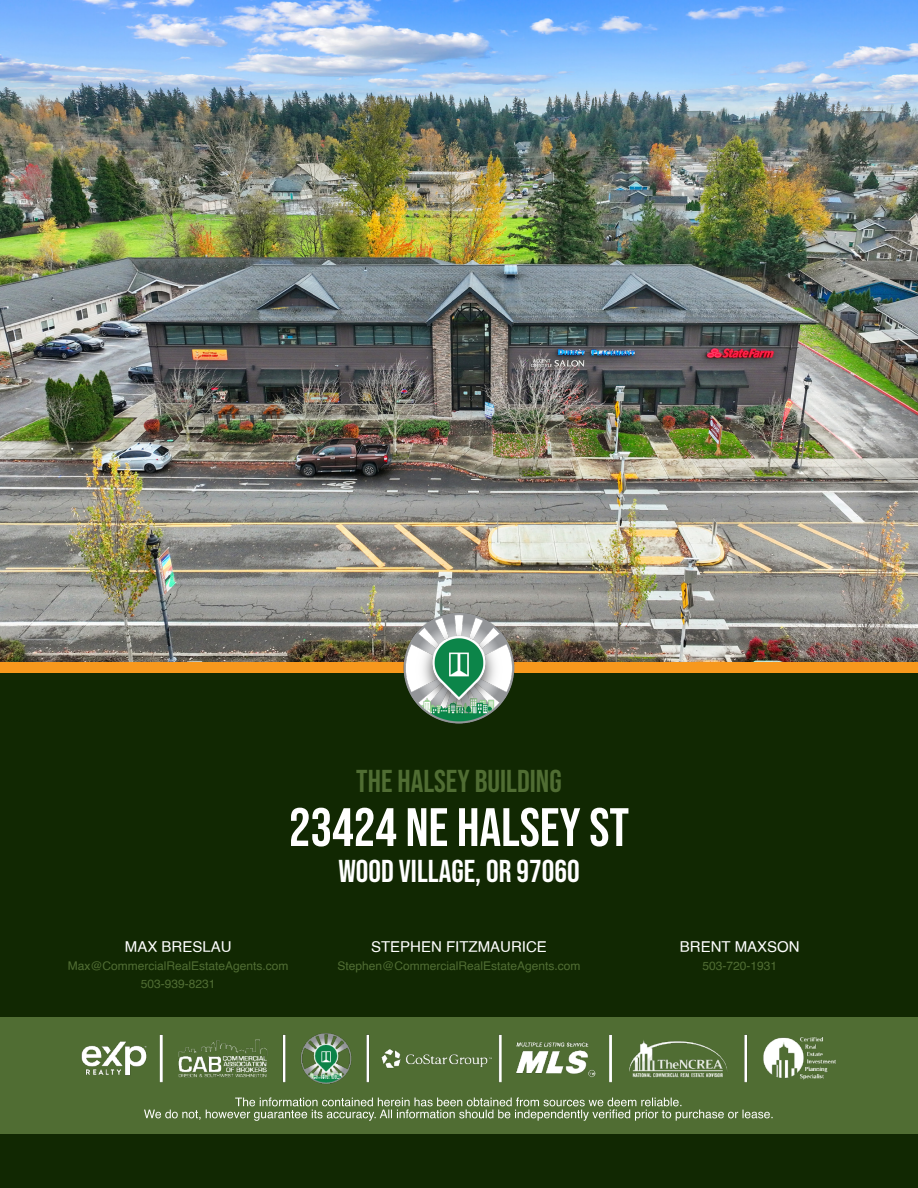
<style>
.page{position:relative;width:918px;height:1188px;background:#fff}
.page>*{position:absolute;margin:0;border:0;box-sizing:border-box;transform-origin:0 0}
.Address{font:54px "Bebas Neue";color:#fff}
.City___Zip{font:31.5px "Bebas Neue";color:#fff}
.Address-2{font:31.5px "Bebas Neue";color:#506d33}
.t1{font:15px "Helvetica";color:#fff}
.t2{font:12px "Helvetica";color:#506d33}
</style>
<div class="page">
<img style="left:0;top:0;width:918px;height:662px">
<div style="left:0;top:668px;width:918px;height:520px;background:#112802"></div>
<div style="left:0;top:1017px;width:918px;height:117px;background:#506d33"></div>
<img style="left:81px;top:1033px;width:755px;height:51px">
<div style="left:0;top:662px;width:918px;height:11px;background:#f7981d"></div>
<svg style="left:144px;top:1097px;width:629px;height:24px"></svg>
<img style="left:403px;top:612px;width:112px;height:112px">
<p class="Address-2" style="left:356px;top:763px;width:207px">THE HALSEY BUILDING</p>
<p class="Address" style="left:289px;top:797px;width:342px">23424 NE HALSEY ST</p>
<p class="City___Zip" style="left:338px;top:853px;width:243px">WOOD VILLAGE, OR 97060</p>
<p class="t1" style="left:125px;top:935px;width:108px">MAX BRESLAU</p>
<p class="t2" style="left:68px;top:956px;width:222px">Max@CommercialRealEstateAgents.com</p>
<p class="t2" style="left:141px;top:974px;width:76px">503-939-8231</p>
<p class="t1" style="left:371px;top:935px;width:177px">STEPHEN FITZMAURICE</p>
<p class="t2" style="left:338px;top:956px;width:244px">Stephen@CommercialRealEstateAgents.com</p>
<p class="t1" style="left:680px;top:935px;width:121px">BRENT MAXSON</p>
<p class="t2" style="left:702px;top:956px;width:76px">503-720-1931</p>
</div>
